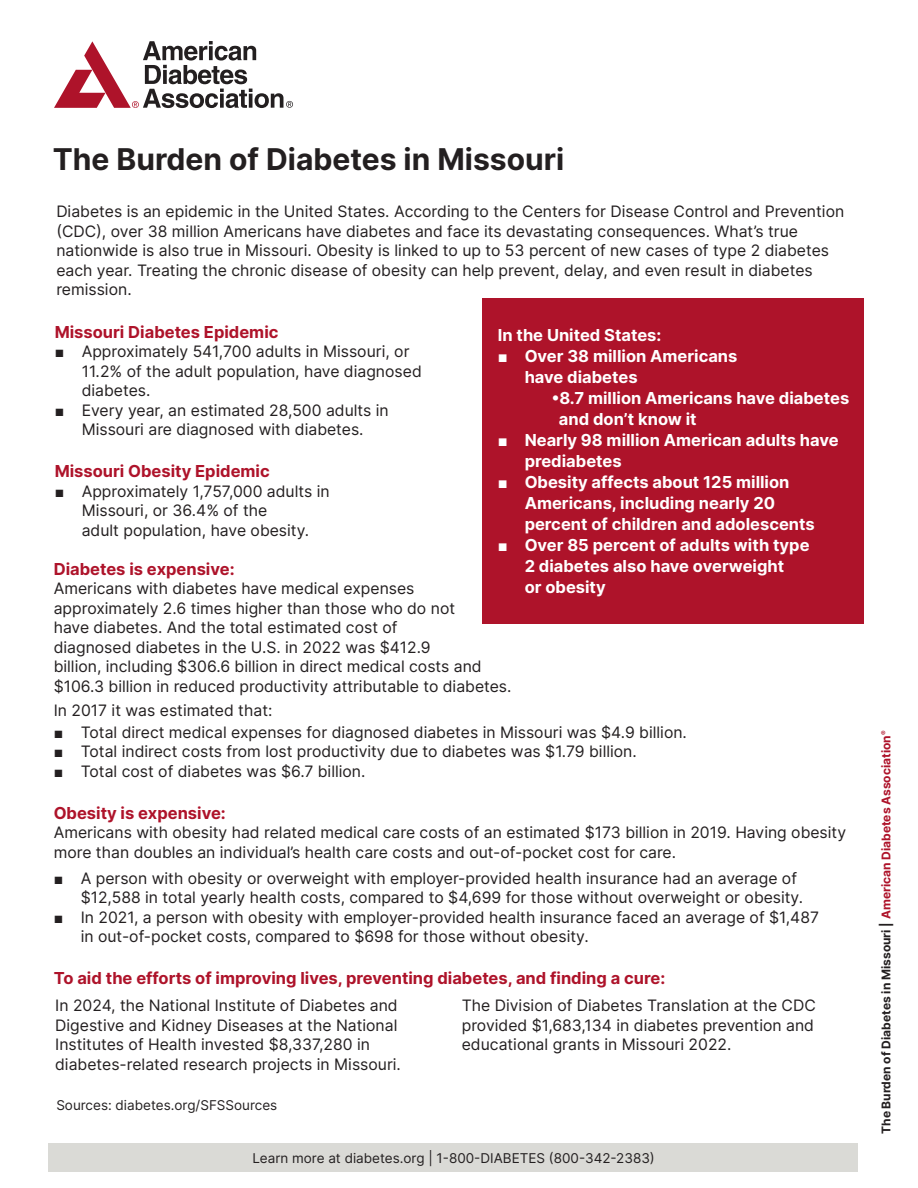
<style>
.page{position:relative;width:918px;height:1188px;background:#fff}
.page>*{position:absolute;margin:0;border:0;box-sizing:border-box;transform-origin:0 0}
.t1{font:700 30px "Inter";color:#231f20}
.t2{font:700 16.5px/21px "Inter";color:#fff}
.t3{font:700 16.5px "Inter";color:#ae132a}
.t4{font:15.75px/19.5px "Inter";color:#231f20}
.t5{font:13.5px "Inter";color:#231f20}
.t6{font:700 12px "Inter";color:#231f20}
.s1{font-family:"Arial"}
.s2{font-family:"Arial";font-weight:400}
.s3{color:#ae132a}
</style>
<div class="page">
<svg style="left:54px;top:41px;width:239px;height:67px"></svg>
<div style="left:483px;top:298px;width:381px;height:326px;background:#ae132a"></div>
<div style="left:48px;top:1144px;width:810px;height:28px;background:#dadad6"></div>
<p class="t1" style="left:53px;top:137px;width:513px">The Burden of Diabetes in Missouri</p>
<p class="t4" style="left:56px;top:201px;width:789px">Diabetes is an epidemic in the United States. According to the Centers for Disease Control and Prevention (CDC), over 38 million Americans have diabetes and face its devastating consequences. What’s true</p>
<p class="t4" style="left:56px;top:240px;width:774px">nationwide is also true in Missouri. Obesity is linked to up to 53 percent of new cases of type 2 diabetes each year. Treating the chronic disease of obesity can help prevent, delay, and even result in diabetes</p>
<p class="t4" style="left:56px;top:279px;width:77px">remission.</p>
<p class="t3" style="left:55px;top:320px;width:225px">Missouri Diabetes Epidemic</p>
<p class="t4" style="left:82px;top:341px;width:342px;text-indent:-27px"><span class="s1">■</span> Approximately 541,700 adults in Missouri, or<br>11.2% of the adult population, have diagnosed diabetes.</p>
<p class="t4" style="left:55px;top:400px;width:336px;text-align:center"><span class="s1">■</span> Every year, an estimated 28,500 adults in<br>Missouri are diagnosed with diabetes.</p>
<p class="t3" style="left:55px;top:459px;width:217px">Missouri Obesity Epidemic</p>
<p class="t4" style="left:82px;top:481px;width:249px;text-indent:-27px"><span class="s1">■</span> Approximately 1,757,000 adults in<br>Missouri, or 36.4% of the<br>adult population, have obesity.</p>
<p class="t2" style="left:498px;top:324px;width:165px">In the United States:</p>
<p class="t2" style="left:525px;top:345px;width:214px;text-indent:-27px"><span class="s2">■</span> Over 38 million Americans have diabetes</p>
<p class="t2" style="left:559px;top:387px;width:292px;text-indent:-7px">•8.7 million Americans have diabetes and don’t know it</p>
<p class="t2" style="left:525px;top:429px;width:315px;text-indent:-27px"><span class="s2">■</span> Nearly 98 million American adults have prediabetes</p>
<p class="t2" style="left:525px;top:471px;width:292px;text-indent:-27px"><span class="s2">■</span> Obesity affects about 125 million<br>Americans, including nearly 20 percent of children and adolescents</p>
<p class="t2" style="left:525px;top:534px;width:286px;text-indent:-27px"><span class="s2">■</span> Over 85 percent of adults with type<br>2 diabetes also have overweight<br>or obesity</p>
<p class="t3" style="left:54px;top:557px;width:182px">Diabetes is expensive:</p>
<p class="t4" style="left:54px;top:578px;width:459px">Americans with diabetes have medical expenses approximately 2.6 times higher than those who do not<br>have diabetes. And the total estimated cost of<br>diagnosed diabetes in the U.S. in 2022 was $412.9<br>billion, including $306.6 billion in direct medical costs and $106.3 billion in reduced productivity attributable to diabetes.</p>
<p class="t4" style="left:54px;top:700px;width:220px">In 2017 it was estimated that:</p>
<p class="t4" style="left:54px;top:722px;width:635px"><span class="s1">■</span> Total direct medical expenses for diagnosed diabetes in Missouri was $4.9 billion.</p>
<p class="t4" style="left:54px;top:741px;width:585px"><span class="s1">■</span> Total indirect costs from lost productivity due to diabetes was $1.79 billion.</p>
<p class="t4" style="left:54px;top:761px;width:313px"><span class="s1">■</span> Total cost of diabetes was $6.7 billion.</p>
<p class="t3" style="left:54px;top:801px;width:174px">Obesity is expensive:</p>
<p class="t4" style="left:54px;top:822px;width:794px">Americans with obesity had related medical care costs of an estimated $173 billion in 2019. Having obesity more than doubles an individual’s health care costs and out-of-pocket cost for care.</p>
<p class="t4" style="left:81px;top:868px;width:724px;text-indent:-27px"><span class="s1">■</span> A person with obesity or overweight with employer-provided health insurance had an average of $12,588 in total yearly health costs, compared to $4,699 for those without overweight or obesity.</p>
<p class="t4" style="left:81px;top:907px;width:740px;text-indent:-27px"><span class="s1">■</span> In 2021, a person with obesity with employer-provided health insurance faced an average of $1,487 in out-of-pocket costs, compared to $698 for those without obesity.</p>
<p class="t3" style="left:54px;top:966px;width:613px">To aid the efforts of improving lives, preventing diabetes, and finding a cure:</p>
<p class="t4" style="left:55px;top:995px;width:347px">In 2024, the National Institute of Diabetes and Digestive and Kidney Diseases at the National Institutes of Health invested $8,337,280 in diabetes-related research projects in Missouri.</p>
<p class="t4" style="left:462px;top:995px;width:356px;text-align:justify">The Division of Diabetes Translation at the CDC provided $1,683,134 in diabetes prevention and educational grants in Missouri 2022.</p>
<p class="t5" style="left:56px;top:1096px;width:222px">Sources: diabetes.org/SFSSources</p>
<p class="t5" style="left:252px;top:1149px;width:404px">Learn more at diabetes.org | 1-800-DIABETES (800-342-2383)</p>
<p class="t6" style="left:878px;top:1134px;width:405px;rotate:-90deg">The Burden of Diabetes in Missouri | <span class="s3">American Diabetes Association</span><sup>®</sup></p>
</div>
